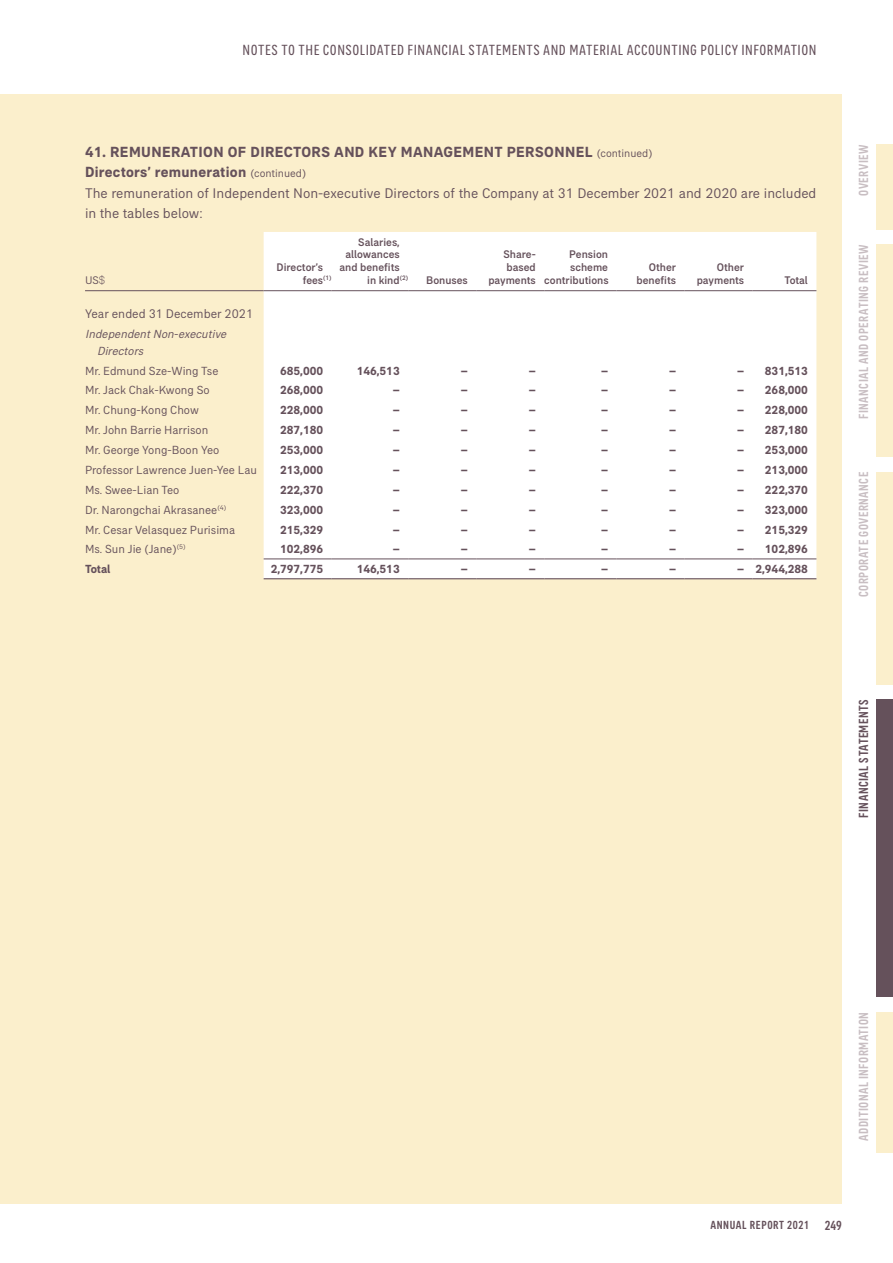
<style>
.page{position:relative;width:893px;height:1263px;background:#fff}
.page>*{position:absolute;margin:0;border:0;box-sizing:border-box;transform-origin:0 0}
.t1{font:700 15px/20.2px "AIA Everest";letter-spacing:.025em;color:#65515b}
.t2{font:condensed 15px "AIA Everest";letter-spacing:.035em;color:#65515b}
.t3{font:14.25px/20.2px "AIA Everest";color:#65515b}
.t4{font:500 condensed 13.5px "AIA Everest";letter-spacing:.035em;color:#c8bec2}
.t5{font:500 condensed 13.5px "AIA Everest";letter-spacing:.035em;color:#65515b}
.t6{font:12.75px "AIA Everest";color:#65515b}
.t7{font:700 12px "AIA Everest";color:#65515b}
.t8{font:12px "AIA Everest";color:#65515b}
.t9{font:italic 12px/16.5px "AIA Everest";color:#65515b}
.t10{font:500 condensed 12px "AIA Everest";letter-spacing:.05em;color:#65515b}
.t11{font:500 11.25px/12.8px "AIA Everest";color:#65515b;text-align:right}
.t12{font:11.25px "AIA Everest";color:#65515b}
.s1{font-weight:400;font-size:11.25px}
.s2{font-family:"Akkurat Light Pro"}
</style>
<div class="page">
<div style="left:0;top:94px;width:842px;height:1109px;background:#fbefcc"></div>
<div style="left:264px;top:232px;width:552px;height:346px;background:#fff"></div>
<hr style="left:85px;top:290px;width:179px;height:1px;background:#65515b">
<hr style="left:264px;top:290px;width:68px;height:1px;background:#65515b">
<hr style="left:332px;top:290px;width:76px;height:1px;background:#65515b">
<hr style="left:408px;top:290px;width:68px;height:1px;background:#65515b">
<hr style="left:476px;top:290px;width:68px;height:1px;background:#65515b">
<hr style="left:544px;top:290px;width:73px;height:1px;background:#65515b">
<hr style="left:617px;top:290px;width:68px;height:1px;background:#65515b">
<hr style="left:685px;top:290px;width:68px;height:1px;background:#65515b">
<hr style="left:753px;top:290px;width:63px;height:1px;background:#65515b">
<hr style="left:264px;top:558px;width:68px;height:1px;background:#65515b">
<hr style="left:332px;top:558px;width:76px;height:1px;background:#65515b">
<hr style="left:408px;top:558px;width:68px;height:1px;background:#65515b">
<hr style="left:476px;top:558px;width:68px;height:1px;background:#65515b">
<hr style="left:544px;top:558px;width:73px;height:1px;background:#65515b">
<hr style="left:617px;top:558px;width:68px;height:1px;background:#65515b">
<hr style="left:685px;top:558px;width:68px;height:1px;background:#65515b">
<hr style="left:753px;top:558px;width:63px;height:1px;background:#65515b">
<hr style="left:264px;top:578px;width:68px;height:1px;background:#65515b">
<hr style="left:332px;top:578px;width:76px;height:1px;background:#65515b">
<hr style="left:408px;top:578px;width:68px;height:1px;background:#65515b">
<hr style="left:476px;top:578px;width:68px;height:1px;background:#65515b">
<hr style="left:544px;top:578px;width:73px;height:1px;background:#65515b">
<hr style="left:617px;top:578px;width:68px;height:1px;background:#65515b">
<hr style="left:685px;top:578px;width:68px;height:1px;background:#65515b">
<hr style="left:753px;top:578px;width:63px;height:1px;background:#65515b">
<div style="left:876px;top:145px;width:17px;height:85px;background:#fbefcc"></div>
<div style="left:876px;top:244px;width:17px;height:213px;background:#fbefcc"></div>
<div style="left:876px;top:472px;width:17px;height:213px;background:#fbefcc"></div>
<div style="left:876px;top:699px;width:17px;height:298px;background:#65515b"></div>
<div style="left:876px;top:1012px;width:17px;height:140px;background:#fbefcc"></div>
<p class="t2" style="left:243px;top:42px;width:575px">NOTES TO THE CONSOLIDATED FINANCIAL STATEMENTS AND MATERIAL ACCOUNTING POLICY INFORMATION</p>
<p class="t1" style="left:85px;top:142px;width:569px">41. REMUNERATION OF DIRECTORS AND KEY MANAGEMENT PERSONNEL <span class="s1">(continued)<br></span>Directors’ remuneration <span class="s1">(continued)</span></p>
<p class="t3" style="left:85px;top:182px;width:733px">The remuneration of Independent Non-executive Directors of the Company at 31 December 2021 and 2020 are included in the tables below:</p>
<p class="t12" style="left:85px;top:274px;width:22px">US<span class="s2">$</span></p>
<p class="t11" style="left:303px;top:261px;width:30px;text-align:left;text-indent:-26px">Director’s fees<sup>(1)</sup></p>
<p class="t11" style="left:358px;top:235px;width:43px">Salaries,</p>
<p class="t11" style="left:345px;top:248px;width:56px">allowances</p>
<p class="t11" style="left:339px;top:261px;width:62px">and benefits</p>
<p class="t11" style="left:367px;top:273px;width:43px">in kind<sup>(2)</sup></p>
<p class="t11" style="left:426px;top:273px;width:43px">Bonuses</p>
<p class="t11" style="left:488px;top:248px;width:49px">Share&shy;based payments</p>
<p class="t11" style="left:544px;top:248px;width:66px">Pension scheme contributions</p>
<p class="t11" style="left:637px;top:261px;width:41px">Other benefits</p>
<p class="t11" style="left:697px;top:261px;width:49px">Other payments</p>
<p class="t11" style="left:784px;top:273px;width:25px">Total</p>
<p class="t6" style="left:85px;top:307px;width:170px">Year ended 31 December 2021</p>
<p class="t9" style="left:97px;top:326px;width:134px;text-indent:-12px">IndependentNon-executive<br>Directors</p>
<p class="t8" style="left:85px;top:364px;width:135px">Mr. Edmund Sze-Wing Tse</p>
<p class="t7" style="left:280px;top:363px;width:45px">685,000</p>
<p class="t7" style="left:357px;top:363px;width:45px">146,513</p>
<p class="t7" style="left:461px;top:363px;width:9px">–</p>
<p class="t7" style="left:529px;top:363px;width:9px">–</p>
<p class="t7" style="left:601px;top:363px;width:9px">–</p>
<p class="t7" style="left:669px;top:363px;width:9px">–</p>
<p class="t7" style="left:737px;top:363px;width:72px">– 831,513</p>
<p class="t8" style="left:85px;top:384px;width:126px">Mr. Jack Chak-Kwong So</p>
<p class="t7" style="left:280px;top:383px;width:45px">268,000</p>
<p class="t7" style="left:393px;top:383px;width:9px">–</p>
<p class="t7" style="left:461px;top:383px;width:9px">–</p>
<p class="t7" style="left:529px;top:383px;width:9px">–</p>
<p class="t7" style="left:601px;top:383px;width:9px">–</p>
<p class="t7" style="left:669px;top:383px;width:9px">–</p>
<p class="t7" style="left:737px;top:383px;width:72px">– 268,000</p>
<p class="t8" style="left:85px;top:403px;width:115px">Mr. Chung-Kong Chow</p>
<p class="t7" style="left:280px;top:403px;width:45px">228,000</p>
<p class="t7" style="left:393px;top:403px;width:9px">–</p>
<p class="t7" style="left:461px;top:403px;width:9px">–</p>
<p class="t7" style="left:529px;top:403px;width:9px">–</p>
<p class="t7" style="left:601px;top:403px;width:9px">–</p>
<p class="t7" style="left:669px;top:403px;width:9px">–</p>
<p class="t7" style="left:737px;top:403px;width:72px">– 228,000</p>
<p class="t8" style="left:85px;top:423px;width:125px">Mr. John Barrie Harrison</p>
<p class="t7" style="left:280px;top:423px;width:45px">287,180</p>
<p class="t7" style="left:393px;top:423px;width:9px">–</p>
<p class="t7" style="left:461px;top:423px;width:9px">–</p>
<p class="t7" style="left:529px;top:423px;width:9px">–</p>
<p class="t7" style="left:601px;top:423px;width:9px">–</p>
<p class="t7" style="left:669px;top:423px;width:9px">–</p>
<p class="t7" style="left:737px;top:423px;width:72px">– 287,180</p>
<p class="t8" style="left:85px;top:443px;width:136px">Mr. George Yong-Boon Yeo</p>
<p class="t7" style="left:280px;top:443px;width:45px">253,000</p>
<p class="t7" style="left:393px;top:443px;width:9px">–</p>
<p class="t7" style="left:461px;top:443px;width:9px">–</p>
<p class="t7" style="left:529px;top:443px;width:9px">–</p>
<p class="t7" style="left:601px;top:443px;width:9px">–</p>
<p class="t7" style="left:669px;top:443px;width:9px">–</p>
<p class="t7" style="left:737px;top:443px;width:72px">– 253,000</p>
<p class="t8" style="left:85px;top:463px;width:173px">Professor Lawrence Juen-Yee Lau</p>
<p class="t7" style="left:280px;top:463px;width:45px">213,000</p>
<p class="t7" style="left:393px;top:463px;width:9px">–</p>
<p class="t7" style="left:461px;top:463px;width:9px">–</p>
<p class="t7" style="left:529px;top:463px;width:9px">–</p>
<p class="t7" style="left:601px;top:463px;width:9px">–</p>
<p class="t7" style="left:669px;top:463px;width:9px">–</p>
<p class="t7" style="left:737px;top:463px;width:72px">– 213,000</p>
<p class="t8" style="left:85px;top:483px;width:96px">Ms. Swee-Lian Teo</p>
<p class="t7" style="left:280px;top:483px;width:45px">222,370</p>
<p class="t7" style="left:393px;top:483px;width:9px">–</p>
<p class="t7" style="left:461px;top:483px;width:9px">–</p>
<p class="t7" style="left:529px;top:483px;width:9px">–</p>
<p class="t7" style="left:601px;top:483px;width:9px">–</p>
<p class="t7" style="left:669px;top:483px;width:9px">–</p>
<p class="t7" style="left:737px;top:483px;width:72px">– 222,370</p>
<p class="t8" style="left:85px;top:503px;width:143px">Dr. Narongchai Akrasanee<sup>(4)</sup></p>
<p class="t7" style="left:280px;top:502px;width:45px">323,000</p>
<p class="t7" style="left:393px;top:502px;width:9px">–</p>
<p class="t7" style="left:461px;top:502px;width:9px">–</p>
<p class="t7" style="left:529px;top:502px;width:9px">–</p>
<p class="t7" style="left:601px;top:502px;width:9px">–</p>
<p class="t7" style="left:669px;top:502px;width:9px">–</p>
<p class="t7" style="left:737px;top:502px;width:72px">– 323,000</p>
<p class="t8" style="left:85px;top:523px;width:152px">Mr. Cesar Velasquez Purisima</p>
<p class="t7" style="left:280px;top:522px;width:45px">215,329</p>
<p class="t7" style="left:393px;top:522px;width:9px">–</p>
<p class="t7" style="left:461px;top:522px;width:9px">–</p>
<p class="t7" style="left:529px;top:522px;width:9px">–</p>
<p class="t7" style="left:601px;top:522px;width:9px">–</p>
<p class="t7" style="left:669px;top:522px;width:9px">–</p>
<p class="t7" style="left:737px;top:522px;width:72px">– 215,329</p>
<p class="t8" style="left:85px;top:542px;width:102px">Ms. Sun Jie (Jane)<sup>(5)</sup></p>
<p class="t7" style="left:280px;top:542px;width:45px">102,896</p>
<p class="t7" style="left:393px;top:542px;width:9px">–</p>
<p class="t7" style="left:461px;top:542px;width:9px">–</p>
<p class="t7" style="left:529px;top:542px;width:9px">–</p>
<p class="t7" style="left:601px;top:542px;width:9px">–</p>
<p class="t7" style="left:669px;top:542px;width:9px">–</p>
<p class="t7" style="left:737px;top:542px;width:72px">– 102,896</p>
<p class="t7" style="left:85px;top:562px;width:27px">Total</p>
<p class="t7" style="left:271px;top:562px;width:54px">2,797,775</p>
<p class="t7" style="left:357px;top:562px;width:45px">146,513</p>
<p class="t7" style="left:461px;top:562px;width:9px">–</p>
<p class="t7" style="left:529px;top:562px;width:9px">–</p>
<p class="t7" style="left:601px;top:562px;width:9px">–</p>
<p class="t7" style="left:669px;top:562px;width:9px">–</p>
<p class="t7" style="left:737px;top:562px;width:72px">– 2,944,288</p>
<p class="t4" style="left:856px;top:196px;width:53px;rotate:-90deg">OVERVIEW</p>
<p class="t4" style="left:856px;top:419px;width:176px;rotate:-90deg">FINANCIAL AND OPERATING REVIEW</p>
<p class="t4" style="left:856px;top:597px;width:127px;rotate:-90deg">CORPORATE GOVERNANCE</p>
<p class="t5" style="left:856px;top:818px;width:120px;rotate:-90deg">FINANCIAL STATEMENTS</p>
<p class="t4" style="left:856px;top:1141px;width:130px;rotate:-90deg">ADDITIONAL INFORMATION</p>
<p class="t10" style="left:710px;top:1218px;width:100px">ANNUAL REPORT 2021</p>
<p class="t5" style="left:825px;top:1217px;width:19px">249</p>
</div>
